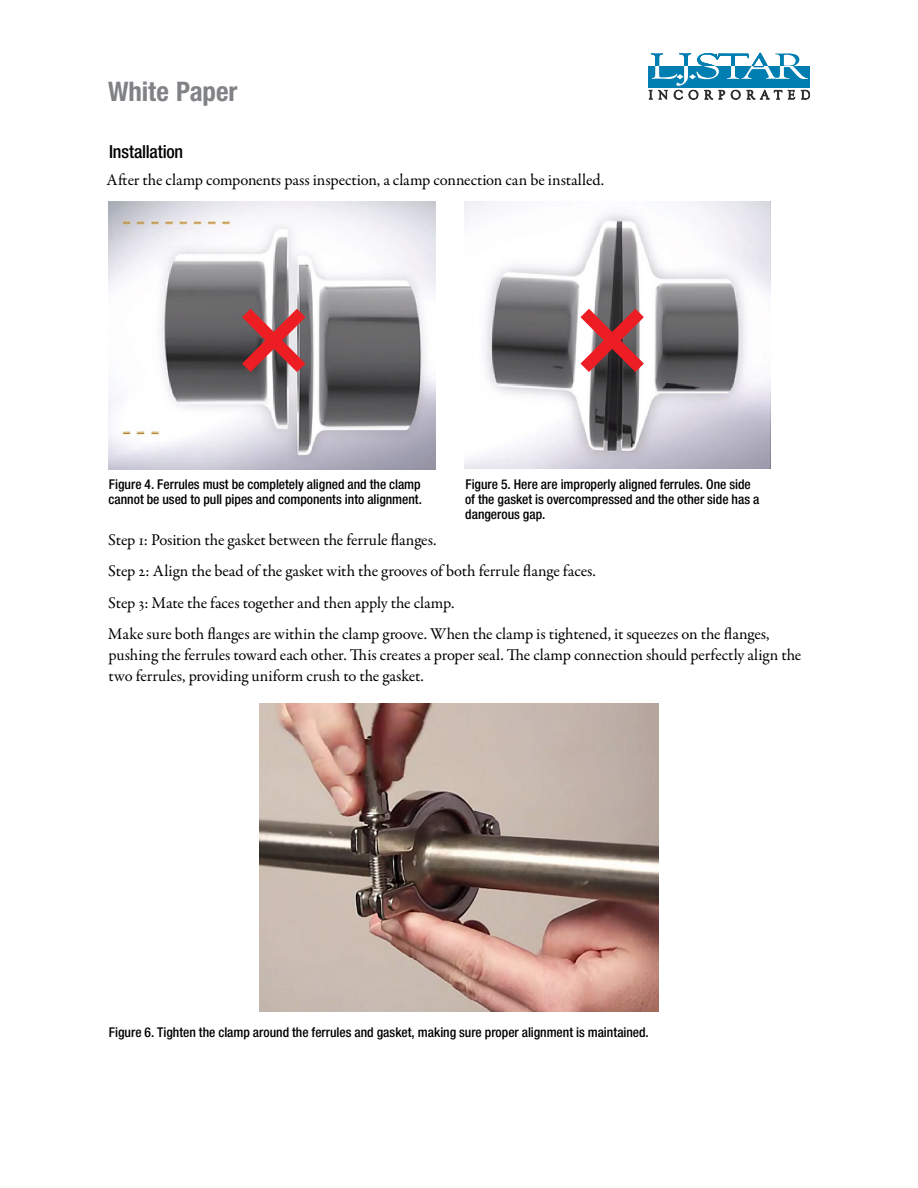
<style>
.page{position:relative;width:918px;height:1188px;background:#fff}
.page>*{position:absolute;margin:0;border:0;box-sizing:border-box;transform-origin:0 0}
.t1{font:700 condensed 27px "Helvetica Neue";letter-spacing:-.005em;color:#808285}
.t2{font:500 condensed 18px "Helvetica Neue";letter-spacing:-.01em;color:#000}
.t3{font:16.5px/31.5px "Garamond Premr Pro";letter-spacing:-.005em;color:#000}
.t4{font:500 condensed 13.5px/15px "Helvetica Neue";color:#000}
</style>
<div class="page">
<svg style="left:649px;top:53px;width:161px;height:46px"></svg>
<img style="left:108px;top:202px;width:327px;height:267px">
<img style="left:465px;top:202px;width:306px;height:266px">
<img style="left:259px;top:703px;width:400px;height:309px">
<svg style="left:229px;top:296px;width:89px;height:89px;background:#986a6d"></svg>
<svg style="left:568px;top:296px;width:89px;height:89px"></svg>
<h1 class="t1" style="left:108px;top:76px;width:131px">White Paper</h1>
<p class="t2" style="left:109px;top:141px;width:76px">Installation</p>
<p class="t3" style="left:107px;top:165px;width:499px">After the clamp components pass inspection, a clamp connection can be installed.</p>
<p class="t4" style="left:109px;top:477px;width:315px">Figure 4. Ferrules must be completely aligned and the clamp cannot be used to pull pipes and components into alignment.</p>
<p class="t4" style="left:465px;top:477px;width:296px">Figure 5. Here are improperly aligned ferrules. One side of the gasket is overcompressed and the other side has a dangerous gap.</p>
<p class="t3" style="left:108px;top:524px;width:663px">Step 1: Position the gasket between the ferrule flanges.<br>Step 2: Align the bead of the gasket with the grooves of both ferrule flange faces.<br>Step 3: Mate the faces together and then apply the clamp.<br>Make sure both flanges are within the clamp groove. When the clamp is tightened, it squeezes on the flanges,</p>
<p class="t3" style="left:109px;top:645px;width:694px;line-height:21px">pushing the ferrules toward each other. This creates a proper seal. The clamp connection should perfectly align the two ferrules, providing uniform crush to the gasket.</p>
<p class="t4" style="left:109px;top:1025px;width:541px">Figure 6. Tighten the clamp around the ferrules and gasket, making sure proper alignment is maintained.</p>
</div>
